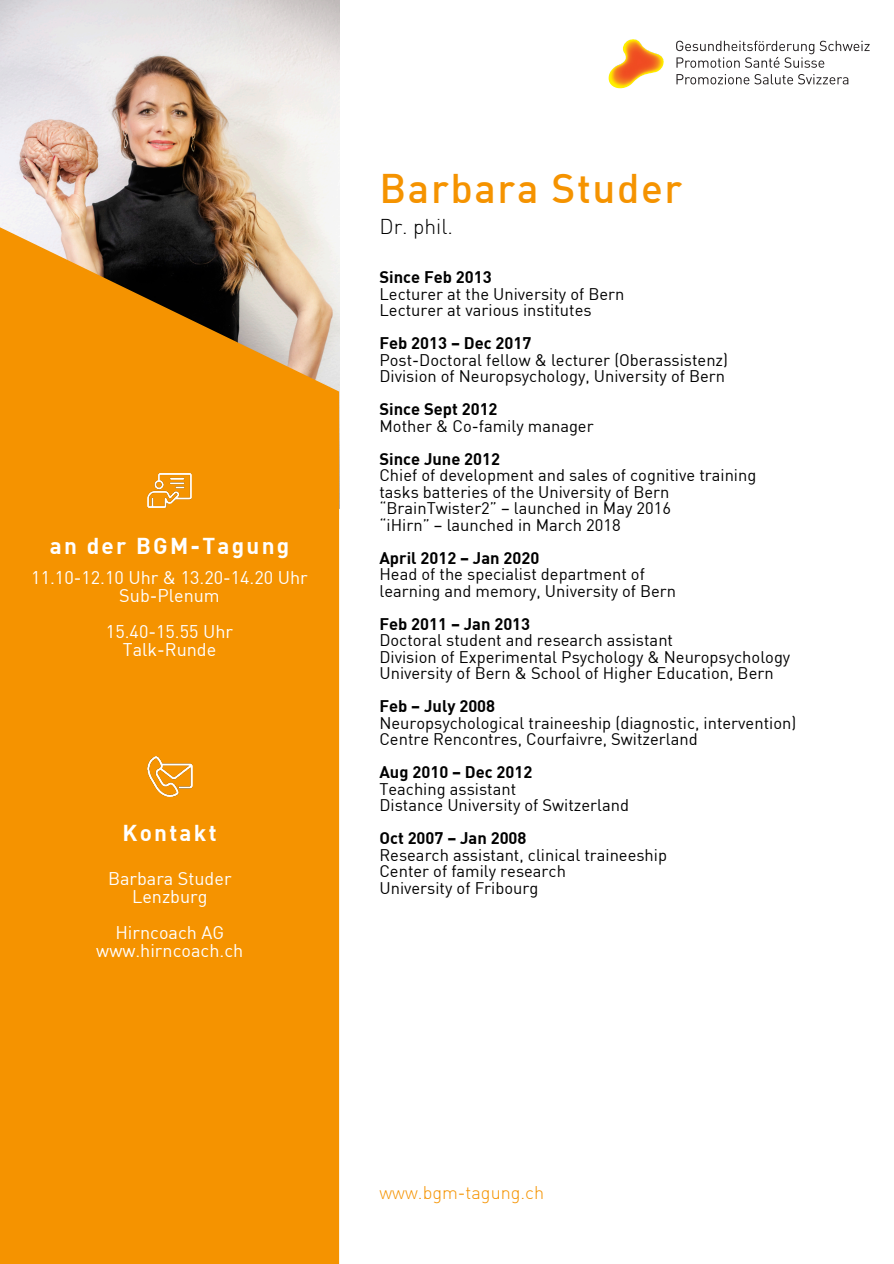
<style>
.page{position:relative;width:894px;height:1264px;background:#fff}
.page>*{position:absolute;margin:0;border:0;box-sizing:border-box;transform-origin:0 0}
.t1{font:500 40.5px "DIN";letter-spacing:.04em;color:#f59300}
.t2{font:700 22.5px "DIN";letter-spacing:.1em;color:#fff}
.t3{font:300 21px "DIN";color:#000}
.t4{font:18px/18px "DIN";color:#fff;text-align:center}
.t5{font:300 18px "DIN";color:#f59300}
.t6{font:16.5px/16.5px "DIN";color:#000}
.t7{font:700 16.5px "DIN";color:#000}
</style>
<div class="page">
<img style="left:0;top:0;width:339px;height:227px">
<svg style="left:0;top:227px;width:339px;height:1036px;fill:#f59300"></svg>
<img style="left:608px;top:39px;width:55px;height:49px">
<svg style="left:676px;top:41px;width:193px;height:27px"></svg>
<svg style="left:676px;top:74px;width:172px;height:10px"></svg>
<img style="left:148px;top:756px;width:44px;height:41px">
<img style="left:148px;top:474px;width:44px;height:33px">
<h2 class="t2" style="left:50px;top:531px;width:241px">an der BGM-Tagung</h2>
<p class="t4" style="left:31px;top:568px;width:278px">11.10-12.10 Uhr &amp; 13.20-14.20 Uhr<br>Sub-Plenum</p>
<p class="t4" style="left:106px;top:622px;width:129px">15.40-15.55 Uhr<br>Talk-Runde</p>
<h2 class="t2" style="left:122px;top:818px;width:96px">Kontakt</h2>
<p class="t4" style="left:108px;top:869px;width:125px">Barbara Studer<br>Lenzburg</p>
<p class="t4" style="left:96px;top:923px;width:148px">Hirncoach AG www.hirncoach.ch</p>
<h1 class="t1" style="left:379px;top:162px;width:304px">Barbara Studer</h1>
<p class="t3" style="left:379px;top:214px;width:75px">Dr. phil.</p>
<p class="t7" style="left:379px;top:266px;width:114px">Since Feb 2013</p>
<p class="t6" style="left:379px;top:285px;width:246px">Lecturer at the University of Bern<br>Lecturer at various institutes</p>
<p class="t7" style="left:379px;top:332px;width:153px">Feb 2013 – Dec 2017</p>
<p class="t6" style="left:379px;top:351px;width:350px">Post-Doctoral fellow &amp; lecturer (Oberassistenz)<br>Division of Neuropsychology, University of Bern</p>
<p class="t7" style="left:379px;top:398px;width:120px">Since Sept 2012</p>
<p class="t6" style="left:379px;top:417px;width:216px">Mother &amp; Co-family manager</p>
<p class="t7" style="left:379px;top:448px;width:122px">Since June 2012</p>
<p class="t6" style="left:379px;top:466px;width:378px">Chief of development and sales of cognitive training tasks batteries of the University of Bern “BrainTwister2” – launched in May 2016<br>“iHirn” – launched in March 2018</p>
<p class="t7" style="left:379px;top:547px;width:161px">April 2012 – Jan 2020</p>
<p class="t6" style="left:379px;top:565px;width:298px">Head of the specialist department of learning and memory, University of Bern</p>
<p class="t7" style="left:379px;top:613px;width:152px">Feb 2011 – Jan 2013</p>
<p class="t6" style="left:379px;top:631px;width:412px">Doctoral student and research assistant<br>Division of Experimental Psychology &amp; Neuropsychology<br>University of Bern &amp; School of Higher Education, Bern</p>
<p class="t7" style="left:379px;top:695px;width:117px">Feb – July 2008</p>
<p class="t6" style="left:379px;top:714px;width:418px">Neuropsychological traineeship (diagnostic, intervention)<br>Centre Rencontres, Courfaivre, Switzerland</p>
<p class="t7" style="left:379px;top:761px;width:154px">Aug 2010 – Dec 2012</p>
<p class="t6" style="left:379px;top:780px;width:251px">Teaching assistant<br>Distance University of Switzerland</p>
<p class="t7" style="left:379px;top:827px;width:148px">Oct 2007 – Jan 2008</p>
<p class="t6" style="left:379px;top:846px;width:289px">Research assistant, clinical traineeship<br>Center of family research<br>University of Fribourg</p>
<p class="t5" style="left:379px;top:1181px;width:166px">www.bgm-tagung.ch</p>
</div>
